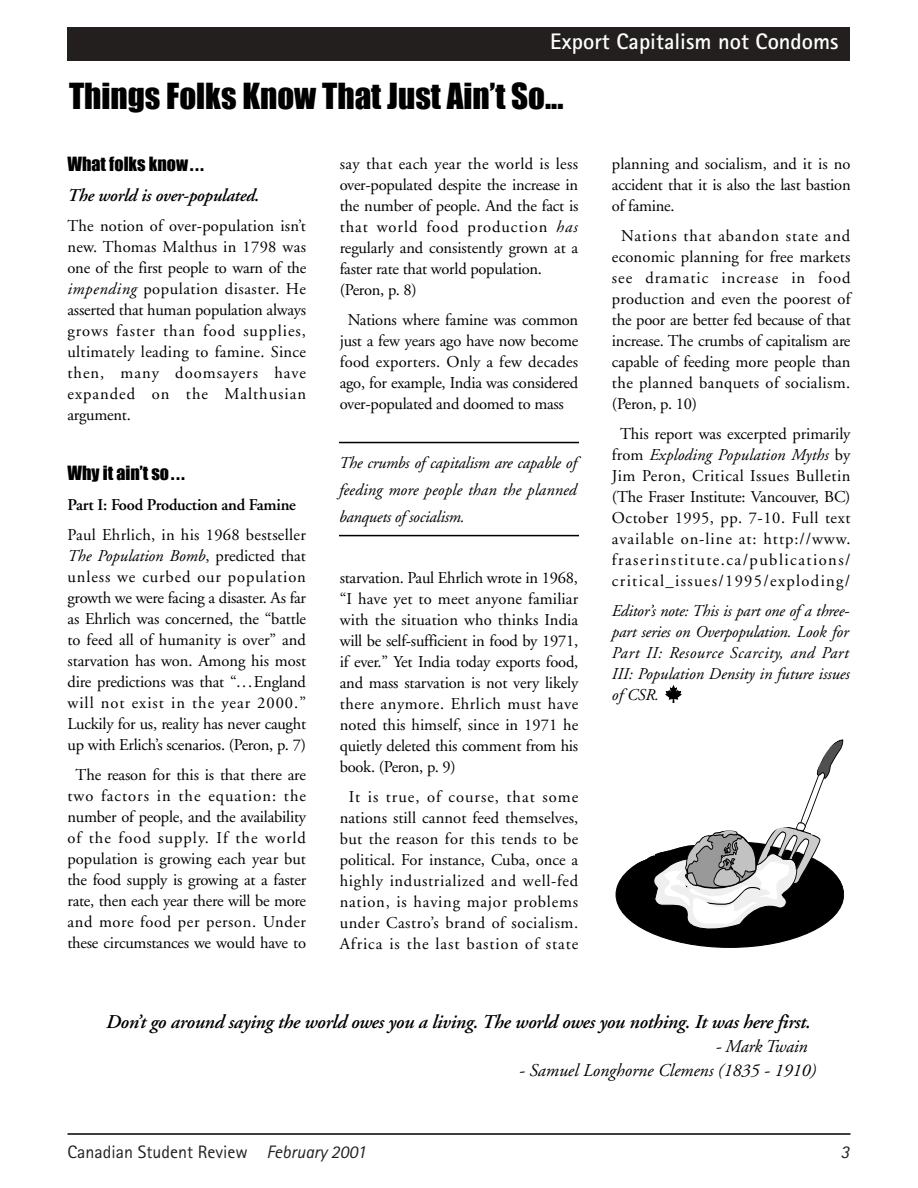
<style>
.page{position:relative;width:918px;height:1188px;background:#fff}
.page>*{position:absolute;margin:0;border:0;box-sizing:border-box;transform-origin:0 0}
.t1{font:33px "Impact";color:#000}
.t2{font:700 22.5px "Rotis Sans Serif";color:#fff}
.t3{font:italic 600 19.5px "Adobe Garamond";letter-spacing:-.015em;color:#000}
.t4{font:italic 18px "Adobe Garamond";color:#000}
.t5{font:18px "Rotis Sans Serif";color:#231f1f}
.t6{font:18px "Impact";color:#000}
.t7{font:italic 600 18px "Adobe Garamond";letter-spacing:-.015em;color:#000}
.t8{font:italic 18px "Rotis Sans Serif";color:#231f1f}
.t9{font:16.5px/21px "Adobe Garamond";color:#000;text-align:justify}
.t10{font:16.5px/21px "Adobe Garamond";letter-spacing:.035em;color:#000;text-align:center}
.t11{font:italic 16.5px/21px "Adobe Garamond";color:#000;text-align:justify}
.t12{font:600 16.5px "Adobe Garamond";letter-spacing:-.015em;color:#000}
.s1{font-style:italic}
</style>
<div class="page">
<div style="left:68px;top:27px;width:782px;height:34px;background:#231f1f"></div>
<hr style="left:68px;top:1133px;width:782px;height:2px;background:#000">
<svg style="left:666px;top:686px;width:15px;height:17px"></svg>
<div style="left:616px;top:841px;width:228px;height:107px;background:#000;border:1px solid #000;border-radius:50%"></div>
<svg style="left:653px;top:739px;width:190px;height:193px"></svg>
<hr style="left:339px;top:442px;width:240px;height:1px;background:#000">
<hr style="left:339px;top:535px;width:240px;height:1px;background:#000">
<h2 class="t2" style="left:550px;top:34px;width:290px">Export Capitalism not Condoms</h2>
<h1 class="t1" style="left:69px;top:75px;width:496px">Things Folks Know That Just Ainít So...</h1>
<p class="t6" style="left:68px;top:153px;width:138px">What folks know...</p>
<p class="t7" style="left:68px;top:188px;width:193px">The world is over-populated.</p>
<p class="t9" style="left:68px;top:217px;width:240px">The notion of over-population isn’t new. Thomas Malthus in 1798 was one of the first people to warn of the <span class="s1">impending</span> population disaster. He asserted that human population always grows faster than food supplies, ultimately leading to famine. Since then, many doomsayers have expanded on the Malthusian argument.</p>
<p class="t6" style="left:68px;top:462px;width:119px">Why it ainít so...</p>
<p class="t12" style="left:68px;top:499px;width:230px">Part I: Food Production and Famine</p>
<p class="t9" style="left:67px;top:526px;width:240px">Paul Ehrlich, in his 1968 bestseller <span class="s1">The Population Bomb</span>, predicted that unless we curbed our population growth we were facing a disaster. As far as Ehrlich was concerned, the “battle to feed all of humanity is over” and starvation has won. Among his most dire predictions was that “...England will not exist in the year 2000.” Luckily for us, reality has never caught up with Erlich’s scenarios. (Peron, p. 7)</p>
<p class="t9" style="left:67px;top:766px;width:240px;text-align:center">The reason for this is that there are two factors in the equation: the number of people, and the availability of the food supply. If the world population is growing each year but the food supply is growing at a faster rate, then each year there will be more and more food per person. Under these circumstances we would have to</p>
<p class="t9" style="left:340px;top:155px;width:240px;text-align:left">say that each year the world is less over-populated despite the increase in the number of people. And the fact is that world food production <span class="s1">has </span>regularly and consistently grown at a faster rate that world population. (Peron, p. 8)</p>
<p class="t9" style="left:340px;top:311px;width:240px;text-indent:8px">Nations where famine was common just a few years ago have now become food exporters. Only a few decades ago, for example, India was considered over-populated and doomed to mass</p>
<p class="t11" style="left:339px;top:451px;width:239px;line-height:27px">The crumbs of capitalism are capable of feeding more people than the planned banquets of socialism.</p>
<p class="t9" style="left:340px;top:569px;width:240px">starvation. Paul Ehrlich wrote in 1968, “I have yet to meet anyone familiar with the situation who thinks India will be self-sufficient in food by 1971, if ever.” Yet India today exports food, and mass starvation is not very likely there anymore. Ehrlich must have noted this himself, since in 1971 he quietly deleted this comment from his book. (Peron, p. 9)</p>
<p class="t10" style="left:340px;top:788px;width:240px">It is true, of course, that some nations still cannot feed themselves, but the reason for this tends to be political. For instance, Cuba, once a highly industrialized and well-fed nation, is having major problems under Castro’s brand of socialism.<br>Africa is the last bastion of state</p>
<p class="t9" style="left:612px;top:155px;width:240px">planning and socialism, and it is no accident that it is also the last bastion of famine.</p>
<p class="t9" style="left:612px;top:227px;width:240px;text-indent:9px">Nations that abandon state and economic planning for free markets see dramatic increase in food production and even the poorest of the poor are better fed because of that increase. The crumbs of capitalism are capable of feeding more people than the planned banquets of socialism. (Peron, p. 10)</p>
<p class="t10" style="left:612px;top:425px;width:240px">This report was excerpted primarily from <span class="s1">Exploding Population Myths</span> by Jim Peron, Critical Issues Bulletin (The Fraser Institute: Vancouver, BC)<br>October 1995, pp. 7-10. Full text available on-line at: http://www. fraserinstitute.ca/publications/ critical_issues/1995/exploding/</p>
<p class="t11" style="left:612px;top:602px;width:239px">Editor’s note: This is part one of a three&shy;part series on Overpopulation. Look for Part II: Resource Scarcity, and Part III: Population Density in future issues of CSR.</p>
<p class="t3" style="left:106px;top:1014px;width:706px">Don’t go around saying the world owes you a living. The world owes you nothing. It was here first.</p>
<p class="t4" style="left:716px;top:1039px;width:93px">- Mark Twain</p>
<p class="t4" style="left:519px;top:1063px;width:298px">- Samuel Longhorne Clemens (1835 - 1910)</p>
<p class="t5" style="left:68px;top:1146px;width:300px">Canadian Student Review <span class="s1">February 2001</span></p>
<p class="t8" style="left:840px;top:1146px;width:10px">3</p>
</div>
